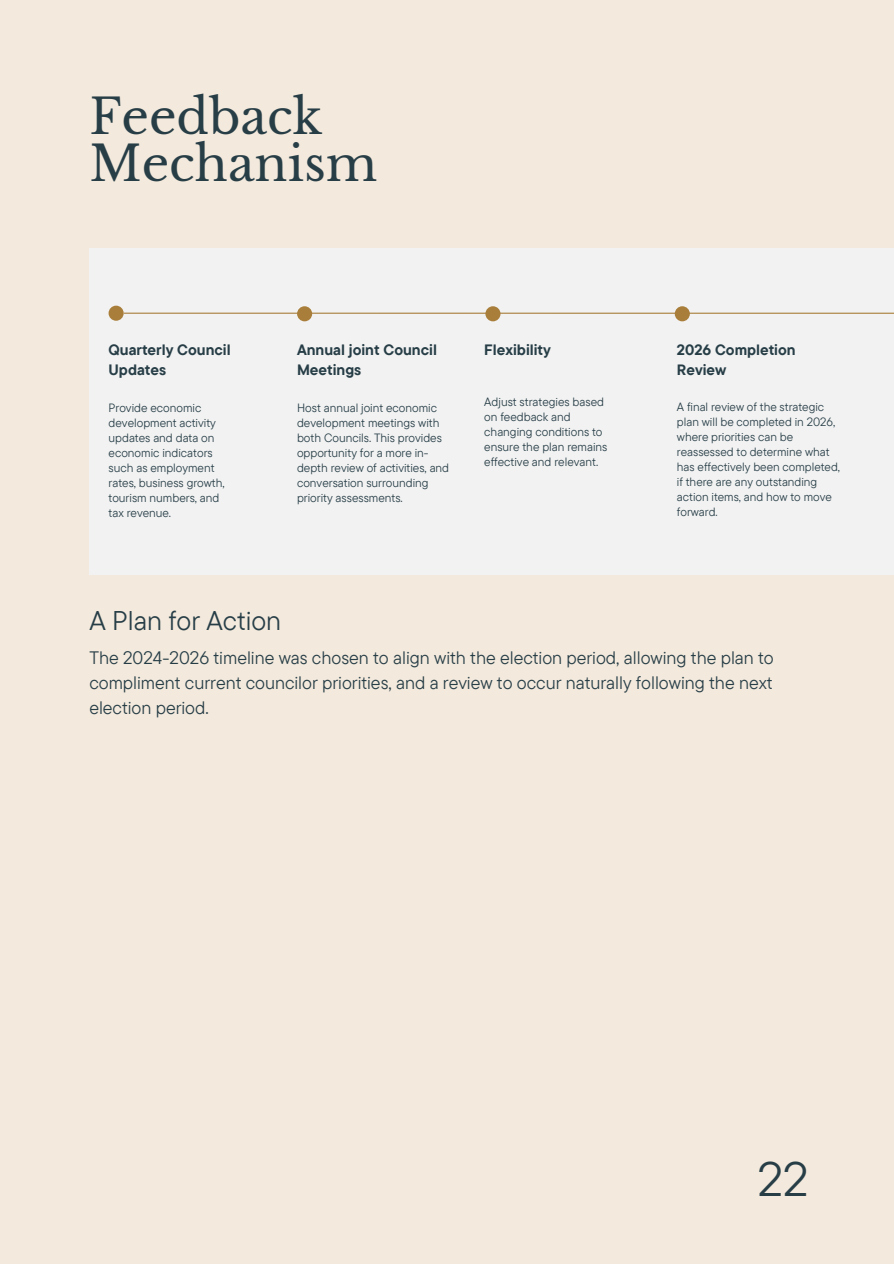
<style>
.page{position:relative;width:894px;height:1264px;background:#fff}
.page>*{position:absolute;margin:0;border:0;box-sizing:border-box;transform-origin:0 0}
.t1{font:48px/47.2px "Libre Baskerville";color:#273e47}
.t2{font:48px "TT Commons Pro";color:#273e47}
.t3{font:27px "TT Commons Pro";color:#273e47}
.t4{font:18px/24.8px "TT Commons Pro";color:#273e47;text-align:justify}
.t5{font:700 15px/20.2px "TT Commons Pro";color:#273e47}
.t6{font:12px/15px "TT Commons Pro";color:#273e47}
</style>
<div class="page">
<div style="left:0;top:0;width:893px;height:1263px;background:#f3e9dc"></div>
<div style="left:89px;top:249px;width:804px;height:325px;background:#f2f2f2"></div>
<hr style="left:124px;top:312px;width:769px;height:2px;background:#a87e3a">
<div style="left:674px;top:306px;width:15px;height:15px;background:#a87e3a;border-radius:50%"></div>
<div style="left:485px;top:306px;width:15px;height:15px;background:#a87e3a;border-radius:50%"></div>
<div style="left:297px;top:306px;width:15px;height:15px;background:#a87e3a;border-radius:50%"></div>
<svg style="left:108px;top:305px;width:16px;height:16px"></svg>
<h3 class="t1" style="left:89px;top:93px;width:289px">Feedback<br>Mechanism</h3>
<p class="t5" style="left:108px;top:339px;width:124px">Quarterly Council<br>Updates</p>
<h4 class="t6" style="left:108px;top:399px;width:118px">Provide economic development activity updates and data on economic indicators such as employment rates, business growth, tourism numbers, and tax revenue.</h4>
<p class="t5" style="left:297px;top:339px;width:141px">Annual joint Council<br>Meetings</p>
<h4 class="t6" style="left:297px;top:399px;width:154px">Host annual joint economic development meetings with both Councils. This provides opportunity for a more in&shy;depth review of activities, and conversation surrounding priority assessments.</h4>
<p class="t5" style="left:484px;top:339px;width:68px">Flexibility</p>
<h2 class="t6" style="left:484px;top:394px;width:125px">Adjust strategies based on feedback and changing conditions to ensure the plan remains effective and relevant.</h2>
<p class="t5" style="left:676px;top:339px;width:120px">2026 Completion<br>Review</p>
<h4 class="t6" style="left:676px;top:399px;width:164px">A final review of the strategic plan will be completed in 2026, where priorities can be reassessed to determine what has effectively been completed, if there are any outstanding action items, and how to move forward.</h4>
<h1 class="t3" style="left:89px;top:602px;width:193px">A Plan for Action</h1>
<h4 class="t4" style="left:89px;top:645px;width:685px">The 2024-2026 timeline was chosen to align with the election period, allowing the plan to compliment current councilor priorities, and a review to occur naturally following the next election period.</h4>
<p class="t2" style="left:757px;top:1147px;width:52px">22</p>
</div>
